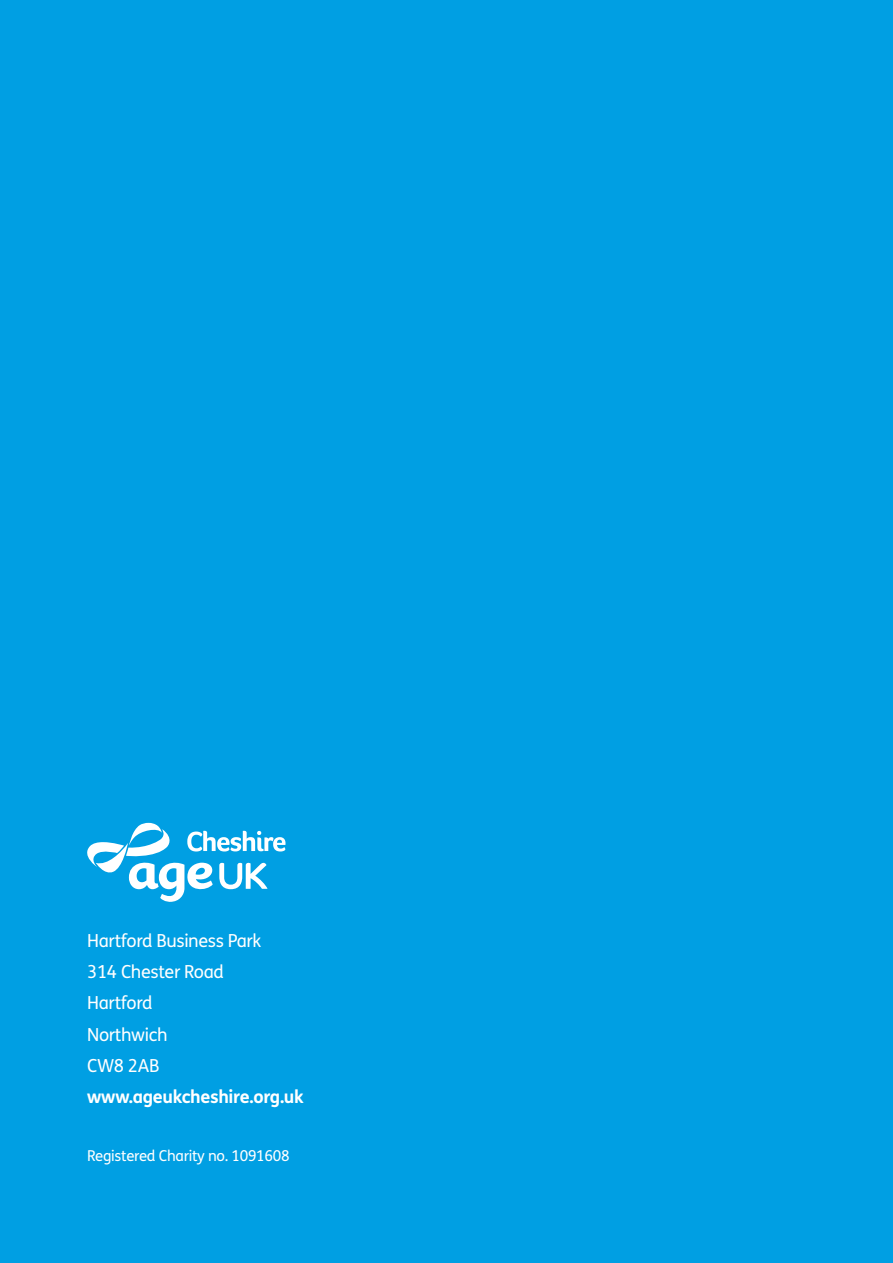
<style>
.page{position:relative;width:893px;height:1263px;background:#009fe3}
.page>*{position:absolute;margin:0;border:0;box-sizing:border-box;transform-origin:0 0}
.t1{font:18px/31.2px "FS Me Pro";letter-spacing:-.02em;color:#fff}
.t2{font:700 18px "FS Me Pro";letter-spacing:-.02em;color:#fff}
.t3{font:15px "FS Me Pro";letter-spacing:-.02em;color:#fff}
</style>
<div class="page">
<svg style="left:87px;top:823px;width:198px;height:79px"></svg>
<p class="t1" style="left:87px;top:925px;width:176px">Hartford Business Park<br>314 Chester Road<br>Hartford<br>Northwich<br>CW8 2AB</p>
<p class="t2" style="left:87px;top:1083px;width:218px">www.ageukcheshire.org.uk</p>
<p class="t3" style="left:87px;top:1146px;width:204px">Registered Charity no. 1091608</p>
</div>
